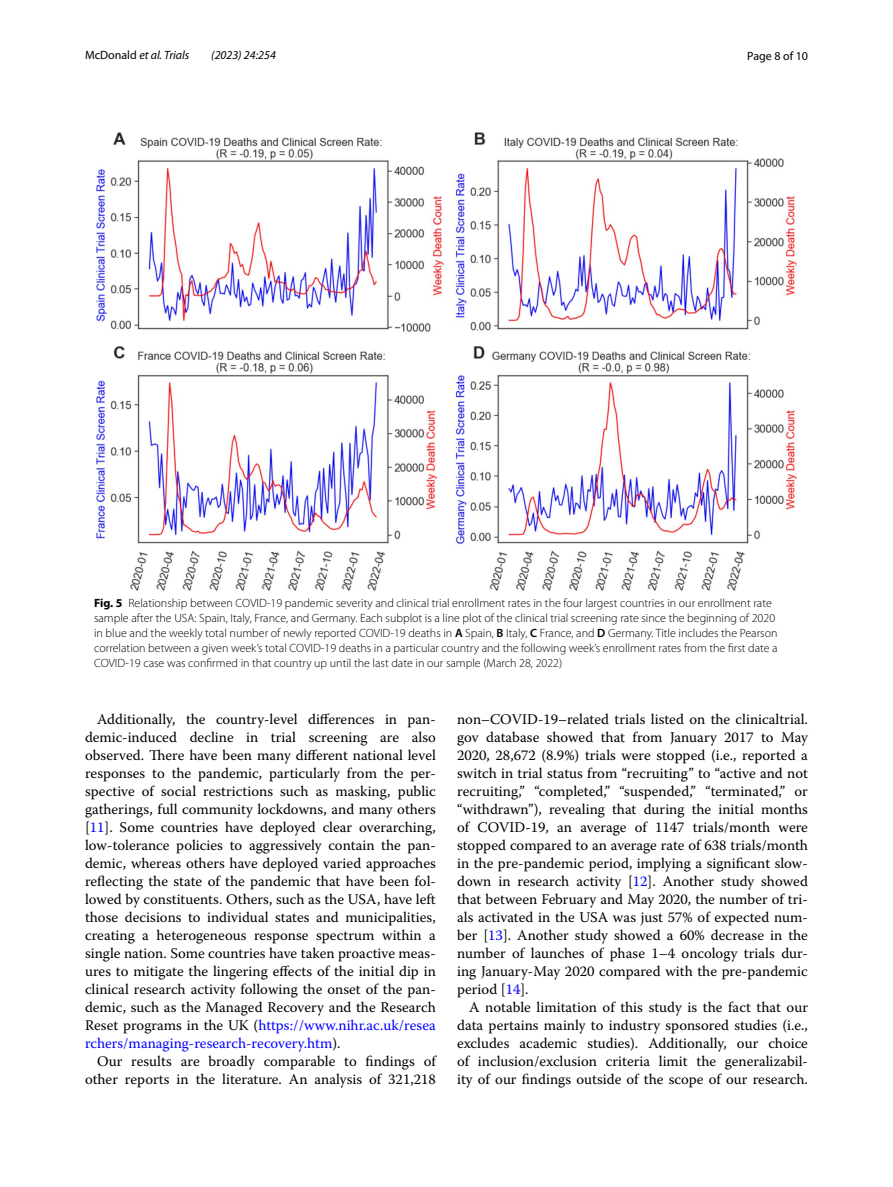
<style>
.page{position:relative;width:893px;height:1187px;background:#fff}
.page>*{position:absolute;margin:0;border:0;box-sizing:border-box;transform-origin:0 0}
.t1{font:14.7px/18px "Warnock Pro";color:#000;text-align:justify}
.t2{font:300 12px/15px "Myriad Pro";color:#000}
.t3{font:italic 12px "Myriad Pro";color:#000}
.t4{font:12px "Myriad Pro";color:#000}
.s1{font-style:normal}
.s2{font-weight:700}
.s3{font-weight:600}
.s4{color:#00f}
</style>
<div class="page">
<img style="left:96px;top:133px;width:701px;height:458px">
<p class="t3" style="left:85px;top:48px;width:106px"><span class="s1">McDonald</span> et al. Trials</p>
<p class="t3" style="left:211px;top:48px;width:66px">(2023) 24:254</p>
<p class="t4" style="left:747px;top:48px;width:62px">Page 8 of 10</p>
<p class="t2" style="left:94px;top:595px;width:685px"><span class="s2">Fig. 5</span> Relationship between COVID-19 pandemic severity and clinical trial enrollment rates in the four largest countries in our enrollment rate sample after the USA: Spain, Italy, France, and Germany. Each subplot is a line plot of the clinical trial screening rate since the beginning of 2020 in blue and the weekly total number of newly reported COVID-19 deaths in <span class="s3">A</span> Spain, <span class="s3">B</span> Italy, <span class="s3">C</span> France, and <span class="s3">D</span> Germany. Title includes the Pearson correlation between a given week’s total COVID-19 deaths in a particular country and the following week’s enrollment rates from the first date a COVID-19 case was confirmed in that country up until the last date in our sample (March 28, 2022)</p>
<p class="t1" style="left:85px;top:710px;width:352px;text-indent:12px">Additionally, the country-level differences in pan&shy;demic-induced decline in trial screening are also observed. There have been many different national level responses to the pandemic, particularly from the per&shy;spective of social restrictions such as masking, public gatherings, full community lockdowns, and many others [<span class="s4">11</span>]. Some countries have deployed clear overarching, low-tolerance policies to aggressively contain the pan&shy;demic, whereas others have deployed varied approaches reflecting the state of the pandemic that have been fol&shy;lowed by constituents. Others, such as the USA, have left those decisions to individual states and municipalities, creating a heterogeneous response spectrum within a single nation. Some countries have taken proactive meas&shy;ures to mitigate the lingering effects of the initial dip in clinical research activity following the onset of the pan&shy;demic, such as the Managed Recovery and the Research Reset programs in the UK (<span class="s4">https://www.nihr.ac.uk/resea rchers/managing-research-recovery.htm</span>).</p>
<p class="t1" style="left:85px;top:1052px;width:352px;text-align:right">Our results are broadly comparable to findings of other reports in the literature. An analysis of 321,218</p>
<p class="t1" style="left:457px;top:710px;width:352px">non–COVID-19–related trials listed on the clinicaltrial. gov database showed that from January 2017 to May 2020, 28,672 (8.9%) trials were stopped (i.e., reported a switch in trial status from “recruiting” to “active and not recruiting,” “completed,” “suspended,” “terminated,” or “withdrawn”), revealing that during the initial months of COVID-19, an average of 1147 trials/month were stopped compared to an average rate of 638 trials/month in the pre-pandemic period, implying a significant slow&shy;down in research activity [<span class="s4">12</span>]. Another study showed that between February and May 2020, the number of tri&shy;als activated in the USA was just 57% of expected num&shy;ber [<span class="s4">13</span>]. Another study showed a 60% decrease in the number of launches of phase 1–4 oncology trials dur&shy;ing January-May 2020 compared with the pre-pandemic period [<span class="s4">14</span>].</p>
<p class="t1" style="left:457px;top:998px;width:352px;text-indent:12px">A notable limitation of this study is the fact that our data pertains mainly to industry sponsored studies (i.e., excludes academic studies). Additionally, our choice of inclusion/exclusion criteria limit the generalizabil&shy;ity of our findings outside of the scope of our research.</p>
</div>
